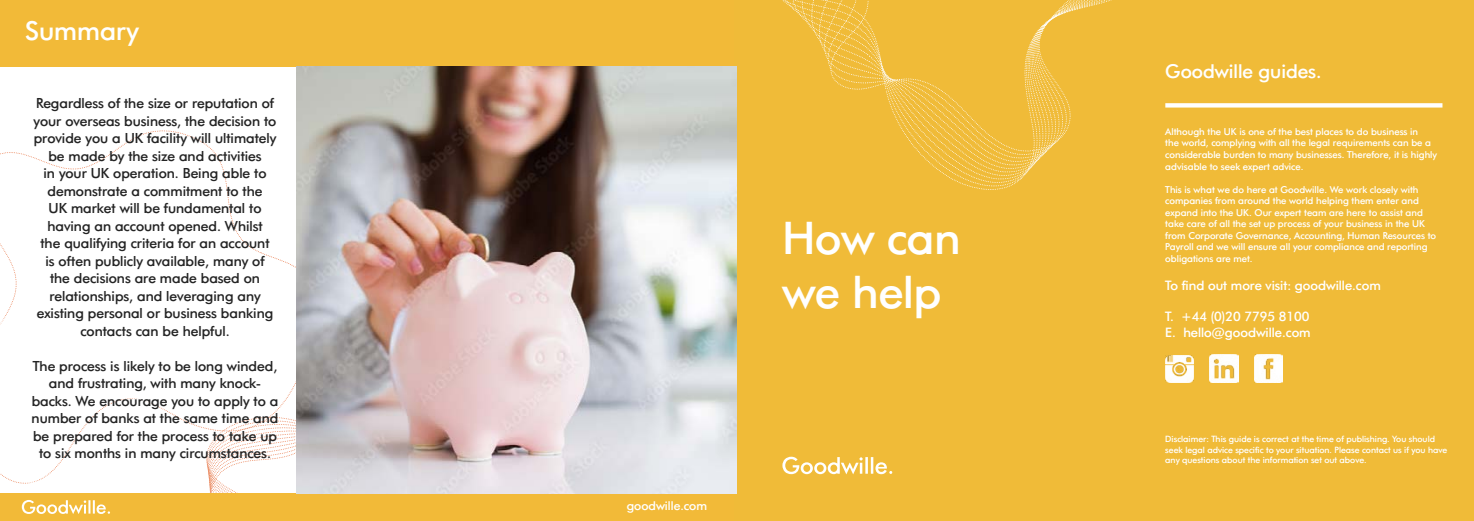
<style>
.page{position:relative;width:1474px;height:521px;background:#fff}
.page>*{position:absolute;margin:0;border:0;box-sizing:border-box;transform-origin:0 0}
.t1{font:45.06px/54.1px "Goodwille Futura";color:#fff}
.t2{font:26.25px "Goodwille Futura";color:#fff}
.t3{font:19.25px "Goodwille Futura";color:#fff}
.t4{font:14px/17.5px "Goodwille Futura";color:#242424;text-align:center}
.t5{font:13.12px/15.8px "Goodwille Futura";color:#fff}
.t6{font:12.25px "Goodwille Futura";color:#fff}
.t7{font:9.62px/11.5px "Goodwille Futura";color:#fff}
.t8{font:8.75px/10.5px "Goodwille Futura";color:#fff}
</style>
<div class="page">
<div style="left:0;top:0;width:737px;height:67px;background:#f2ba38"></div>
<div style="left:0;top:493px;width:737px;height:28px;background:#f2ba38"></div>
<svg style="left:0;top:130px;width:485px;height:384px"></svg>
<div style="left:734px;top:0;width:739px;height:521px;background:#f0bb38"></div>
<svg style="left:782px;top:457px;width:110px;height:17px"></svg>
<svg style="left:782px;top:0;width:330px;height:190px"></svg>
<svg style="left:830px;top:0;width:248px;height:150px"></svg>
<div style="left:1165px;top:103px;width:277px;height:5px;background:#fff"></div>
<img style="left:1254px;top:355px;width:28px;height:27px">
<img style="left:1165px;top:355px;width:28px;height:27px">
<img style="left:1209px;top:355px;width:28px;height:27px">
<img style="left:296px;top:67px;width:441px;height:426px">
<h2 class="t2" style="left:25px;top:14px;width:115px">Summary</h2>
<p class="t4" style="left:34px;top:94px;width:244px">Regardless of the size or reputation of your overseas business, the decision to provide you a UK facility will ultimately be made by the size and activities<br>in your UK operation. Being able to demonstrate a commitment to the<br>UK market will be fundamental to having an account opened. Whilst<br>the qualifying criteria for an account<br>is often publicly available, many of<br>the decisions are made based on relationships, and leveraging any existing personal or business banking contacts can be helpful.</p>
<p class="t4" style="left:32px;top:357px;width:248px">The process is likely to be long winded, and frustrating, with many knock&shy;backs. We encourage you to apply to a number of banks at the same time and be prepared for the process to take up to six months in many circumstances.</p>
<p class="t6" style="left:627px;top:498px;width:82px">goodwille.com</p>
<h1 class="t1" style="left:782px;top:211px;width:179px">How can we help</h1>
<h3 class="t3" style="left:1165px;top:59px;width:158px">Goodwille guides.</h3>
<p class="t7" style="left:1165px;top:126px;width:273px">Although the UK is one of the best places to do business in<br>the world, complying with all the legal requirements can be a considerable burden to many businesses. Therefore, it is highly advisable to seek expert advice.</p>
<p class="t7" style="left:1165px;top:183px;width:272px">This is what we do here at Goodwille. We work closely with companies from around the world helping them enter and expand into the UK. Our expert team are here to assist and take care of all the set up process of your business in the UK from Corporate Governance, Accounting, Human Resources to Payroll and we will ensure all your compliance and reporting obligations are met.</p>
<p class="t5" style="left:1165px;top:278px;width:217px">To find out more visit: goodwille.com</p>
<p class="t5" style="left:1165px;top:308px;width:147px">T. +44 (0)20 7795 8100<br>E. hello@goodwille.com</p>
<p class="t8" style="left:1165px;top:434px;width:283px">Disclaimer: This guide is correct at the time of publishing. You should seek legal advice specific to your situation. Please contact us if you have any questions about the information set out above.</p>
</div>
